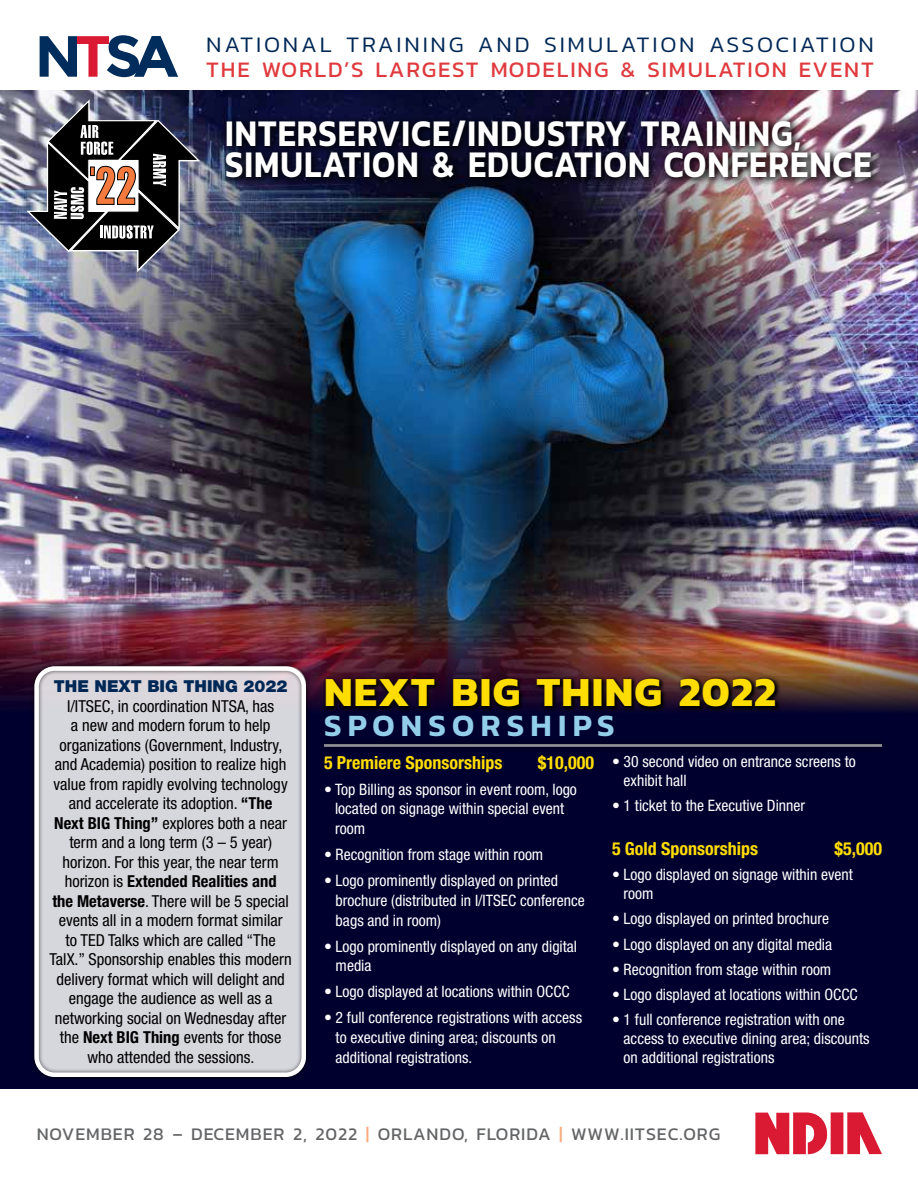
<style>
.page{position:relative;width:918px;height:1188px;background:#fff}
.page>*{position:absolute;margin:0;border:0;box-sizing:border-box;transform-origin:0 0}
.t1{font:700 42px "Kanit";letter-spacing:.03em;color:#fd0}
.t2{font:600 38.25px/31.3px "Kanit";letter-spacing:.03em;color:#fff;scale:.86 1}
.t3{font:600 31.5px "Kanit";letter-spacing:.2em;color:#92cee9}
.t4{font:22.5px "Kanit";letter-spacing:.08em;color:#e03a3e}
.t5{font:300 22.5px "Kanit";letter-spacing:.12em;color:#002856}
.t6{font:18px "Kanit";letter-spacing:.05em;color:#636466}
.t7{font:700 condensed 18px "Helvetica Neue LT Std";color:#fd0}
.t8{font:condensed 16.5px/19.5px "Helvetica Neue LT Std";color:#000;text-align:center}
.t9{font:900 16.5px "Helvetica Neue LT Std";color:#002856}
.t10{font:condensed 15.75px/19.8px "Helvetica Neue LT Std";color:#fff}
.s1{font-weight:700}
.s2{color:#f9aa7e}
</style>
<div class="page">
<div style="left:0;top:91px;width:918px;height:998px;background:#00002f"></div>
<img style="left:0;top:91px;width:918px;height:620px">
<img style="left:26px;top:99px;width:174px;height:173px">
<svg style="left:323px;top:676px;width:458px;height:35px;background:#130812"></svg>
<div style="left:29px;top:661px;width:282px;height:421px;background:#000;opacity:.75"></div>
<div style="left:34px;top:666px;width:272px;height:411px;border:4px solid #fff;border-radius:18px"></div>
<div style="left:831px;top:1112px;width:12px;height:42px;background:#da1a32"></div>
<svg style="left:847px;top:1112px;width:35px;height:42px"></svg>
<svg style="left:755px;top:1112px;width:73px;height:42px"></svg>
<svg style="left:40px;top:35px;width:138px;height:42px"></svg>
<div style="left:220px;top:114px;width:660px;height:73px;background:#000;opacity:.75"></div>
<div style="left:317px;top:737px;width:572px;height:18px;background:#00002a"></div>
<hr style="left:324px;top:744px;width:558px;height:3px;background:#8f9194">
<h3 class="t5" style="left:206px;top:29px;width:669px">NATIONAL TRAINING AND SIMULATION ASSOCIATION</h3>
<h3 class="t4" style="left:206px;top:53px;width:669px">THE WORLD’S LARGEST MODELING &amp; SIMULATION EVENT</h3>
<h2 class="t2" style="left:225px;top:116px;width:753px">INTERSERVICE/INDUSTRY TRAINING,<br>SIMULATION &amp; EDUCATION CONFERENCE</h2>
<p class="t9" style="left:54px;top:676px;width:235px">THE NEXT BIG THING 2022</p>
<p class="t8" style="left:50px;top:696px;width:244px">I/ITSEC, in coordination NTSA, has<br>a new and modern forum to help organizations (Government, Industry, and Academia) position to realize high value from rapidly evolving technology and accelerate its adoption. <span class="s1">“The<br>Next BIG Thing”</span> explores both a near term and a long term (3 – 5 year) horizon. For this year, the near term horizon is <span class="s1">Extended Realities and<br>the Metaverse</span>. There will be 5 special events all in a modern format similar<br>to TED Talks which are called “The TalX.” Sponsorship enables this modern delivery format which will delight and engage the audience as well as a networking social on Wednesday after the <span class="s1">Next BIG Thing</span> events for those who attended the sessions.</p>
<h1 class="t1" style="left:324px;top:660px;width:454px">NEXT BIG THING 2022</h1>
<h3 class="t3" style="left:324px;top:701px;width:292px">SPONSORSHIPS</h3>
<p class="t7" style="left:324px;top:751px;width:180px">5 Premiere Sponsorships</p>
<p class="t7" style="left:538px;top:751px;width:58px">$10,000</p>
<p class="t10" style="left:335px;top:779px;width:243px;text-indent:-11px">• Top Billing as sponsor in event room, logo located on signage within special event room</p>
<p class="t10" style="left:324px;top:845px;width:221px">• Recognition from stage within room</p>
<p class="t10" style="left:336px;top:870px;width:251px;text-indent:-12px">• Logo prominently displayed on printed brochure (distributed in I/ITSEC conference bags and in room)</p>
<p class="t10" style="left:336px;top:936px;width:243px;text-indent:-12px">• Logo prominently displayed on any digital media</p>
<p class="t10" style="left:324px;top:982px;width:247px">• Logo displayed at locations within OCCC</p>
<p class="t10" style="left:336px;top:1008px;width:248px;text-indent:-12px">• 2 full conference registrations with access to executive dining area; discounts on additional registrations.</p>
<p class="t10" style="left:624px;top:752px;width:234px;line-height:19px;text-indent:-12px">• 30 second video on entrance screens to exhibit hall</p>
<p class="t10" style="left:612px;top:796px;width:195px">• 1 ticket to the Executive Dinner</p>
<p class="t7" style="left:612px;top:838px;width:148px">5 Gold Sponsorships</p>
<p class="t7" style="left:834px;top:838px;width:49px">$5,000</p>
<p class="t10" style="left:624px;top:865px;width:231px;line-height:19px;text-indent:-12px">• Logo displayed on signage within event room</p>
<p class="t10" style="left:612px;top:909px;width:219px">• Logo displayed on printed brochure</p>
<p class="t10" style="left:612px;top:934px;width:222px">• Logo displayed on any digital media</p>
<p class="t10" style="left:612px;top:959px;width:221px">• Recognition from stage within room</p>
<p class="t10" style="left:612px;top:984px;width:247px">• Logo displayed at locations within OCCC</p>
<p class="t10" style="left:624px;top:1010px;width:247px;line-height:19px;text-indent:-12px">• 1 full conference registration with one access to executive dining area; discounts on additional registrations</p>
<p class="t6" style="left:37px;top:1121px;width:685px">NOVEMBER 28 – DECEMBER 2, 2022 <span class="s2">|</span> ORLANDO, FLORIDA <span class="s2">|</span> WWW.IITSEC.ORG</p>
</div>
